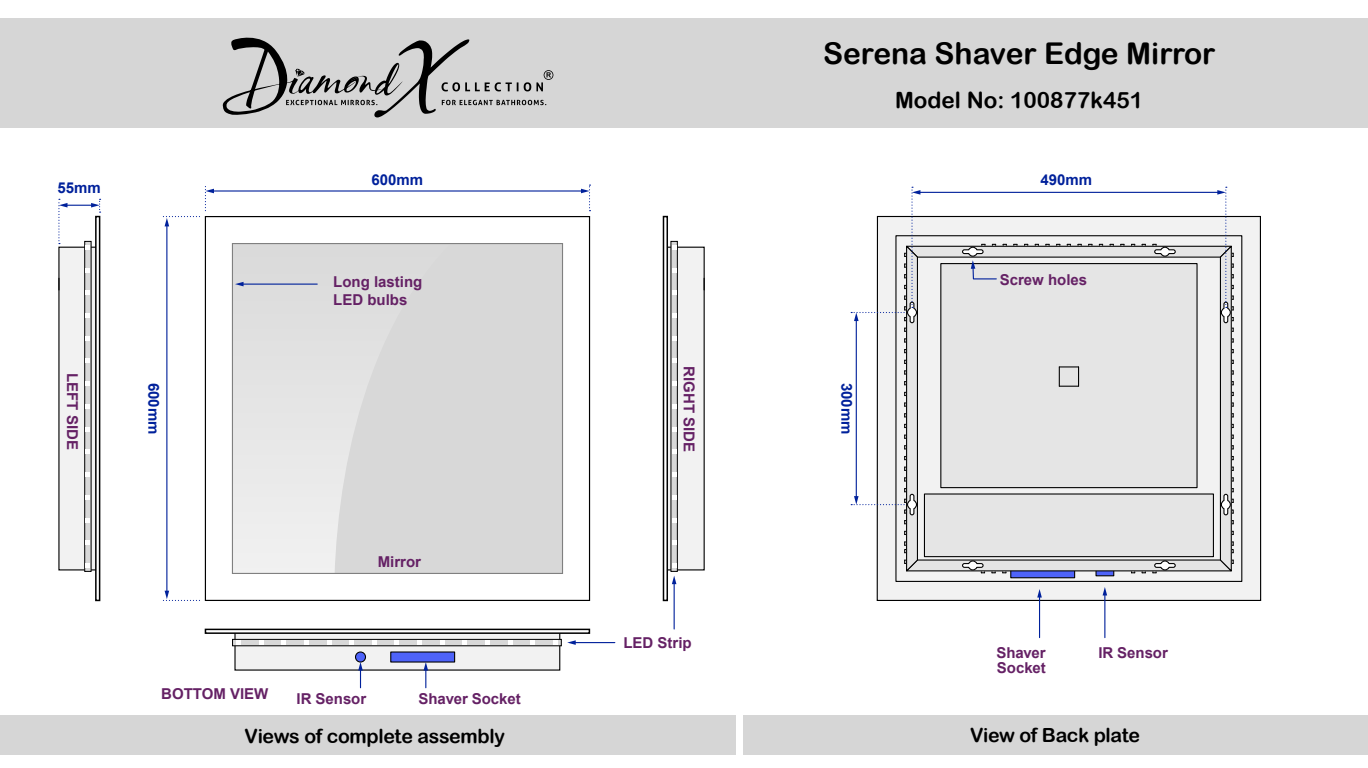
<style>
.page{position:relative;width:1368px;height:768px;background:#fff}
.page>*{position:absolute;margin:0;border:0;box-sizing:border-box;transform-origin:0 0}
.t1{font:30px "Arial Rounded MT Bold";color:#000}
.t2{font:22.5px "Arial Rounded MT Bold";color:#000}
.t3{font:19.5px "Arial Rounded MT Bold";letter-spacing:-.015em;color:#000}
.t4{font:700 15px/18px "Arial";color:#652165}
.t5{font:700 15px "Arial";color:#00219b}
</style>
<div class="page">
<div style="left:877px;top:216px;width:383px;height:384px;background:#f2f2f2"></div>
<div style="left:1095px;top:567px;width:19px;height:9px;background:#4e63f9"></div>
<div style="left:1010px;top:563px;width:65px;height:15px;background:#4e63f9;border:1px solid #000"></div>
<hr style="left:1039px;top:596px;width:1px;height:42px;background:#00219b">
<svg style="left:1037px;top:589px;width:5px;height:9px"></svg>
<hr style="left:1104px;top:594px;width:1px;height:44px;background:#00219b">
<svg style="left:1102px;top:587px;width:5px;height:8px"></svg>
<div style="left:58px;top:247px;width:38px;height:323px;background:#f2f2f2"></div>
<div style="left:0;top:19px;width:1368px;height:109px;background:#d6d6d6"></div>
<div style="left:743px;top:715px;width:625px;height:40px;background:#d6d6d6"></div>
<div style="left:0;top:715px;width:735px;height:40px;background:#d6d6d6"></div>
<svg style="left:223px;top:37px;width:330px;height:81px"></svg>
<svg style="left:58px;top:278px;width:1px;height:12px"></svg>
<hr style="left:166px;top:225px;width:1px;height:367px;background:#00219b">
<svg style="left:163px;top:591px;width:37px;height:10px"></svg>
<hr style="left:212px;top:190px;width:370px;height:2px;background:#00219b">
<svg style="left:163px;top:186px;width:51px;height:40px"></svg>
<svg style="left:581px;top:185px;width:9px;height:26px"></svg>
<div style="left:95px;top:216px;width:5px;height:385px;border:2px solid #000"></div>
<div style="left:667px;top:247px;width:38px;height:323px;background:#f2f2f2"></div>
<svg style="left:703px;top:278px;width:2px;height:12px"></svg>
<div style="left:663px;top:216px;width:5px;height:385px;border:2px solid #000"></div>
<div style="left:205px;top:629px;width:385px;height:5px;border:2px solid #000"></div>
<svg style="left:204px;top:215px;width:387px;height:386px;fill:#ddd"></svg>
<hr style="left:242px;top:284px;width:75px;height:1px;background:#00219b">
<svg style="left:235px;top:282px;width:8px;height:4px"></svg>
<hr style="left:574px;top:642px;width:41px;height:1px;background:#00219b">
<svg style="left:567px;top:640px;width:9px;height:5px"></svg>
<hr style="left:673px;top:583px;width:2px;height:46px;background:#00219b">
<svg style="left:672px;top:576px;width:4px;height:8px"></svg>
<svg style="left:851px;top:187px;width:383px;height:386px"></svg>
<div style="left:205px;top:216px;width:385px;height:385px;border:1px solid #000"></div>
<svg style="left:234px;top:632px;width:327px;height:56px"></svg>
<div style="left:84px;top:241px;width:7px;height:331px;background:#d8d8d8;border:1px solid #000"></div>
<svg style="left:58px;top:199px;width:43px;height:51px"></svg>
<svg style="left:86px;top:268px;width:4px;height:4px"></svg>
<svg style="left:86px;top:291px;width:4px;height:4px"></svg>
<svg style="left:86px;top:313px;width:4px;height:5px"></svg>
<svg style="left:86px;top:336px;width:4px;height:5px"></svg>
<svg style="left:86px;top:359px;width:4px;height:4px"></svg>
<svg style="left:86px;top:381px;width:4px;height:5px"></svg>
<svg style="left:86px;top:404px;width:4px;height:5px"></svg>
<svg style="left:86px;top:427px;width:4px;height:4px"></svg>
<svg style="left:86px;top:450px;width:4px;height:4px"></svg>
<svg style="left:86px;top:472px;width:4px;height:5px"></svg>
<svg style="left:86px;top:495px;width:4px;height:5px"></svg>
<svg style="left:86px;top:518px;width:4px;height:4px"></svg>
<svg style="left:86px;top:540px;width:4px;height:5px"></svg>
<svg style="left:86px;top:563px;width:4px;height:5px"></svg>
<div style="left:670px;top:241px;width:8px;height:331px;background:#d8d8d8;border:1px solid #000"></div>
<svg style="left:672px;top:245px;width:4px;height:5px"></svg>
<svg style="left:672px;top:268px;width:4px;height:4px"></svg>
<svg style="left:672px;top:291px;width:4px;height:4px"></svg>
<svg style="left:672px;top:313px;width:4px;height:5px"></svg>
<svg style="left:672px;top:336px;width:4px;height:5px"></svg>
<svg style="left:672px;top:359px;width:4px;height:4px"></svg>
<svg style="left:672px;top:381px;width:4px;height:5px"></svg>
<svg style="left:672px;top:404px;width:4px;height:5px"></svg>
<svg style="left:672px;top:427px;width:4px;height:4px"></svg>
<svg style="left:672px;top:450px;width:4px;height:4px"></svg>
<svg style="left:672px;top:472px;width:4px;height:5px"></svg>
<svg style="left:672px;top:495px;width:4px;height:5px"></svg>
<svg style="left:672px;top:518px;width:4px;height:4px"></svg>
<svg style="left:672px;top:540px;width:4px;height:5px"></svg>
<svg style="left:672px;top:563px;width:4px;height:5px"></svg>
<p class="t5" style="left:58px;top:177px;width:45px">55mm</p>
<p class="t5" style="left:372px;top:169px;width:53px">600mm</p>
<p class="t4" style="left:333px;top:273px;width:91px">Long lasting<br>LED bulbs</p>
<p class="t4" style="left:81px;top:373px;width:78px;rotate:90deg">LEFT SIDE</p>
<p class="t4" style="left:698px;top:366px;width:87px;rotate:90deg">RIGHT SIDE</p>
<p class="t5" style="left:164px;top:383px;width:53px;rotate:90deg">600mm</p>
<p class="t4" style="left:378px;top:553px;width:45px">Mirror</p>
<p class="t4" style="left:161px;top:685px;width:109px">BOTTOM VIEW</p>
<p class="t4" style="left:297px;top:689px;width:71px">IR Sensor</p>
<p class="t4" style="left:418px;top:689px;width:104px">Shaver Socket</p>
<p class="t4" style="left:623px;top:634px;width:70px">LED Strip</p>
<h1 class="t1" style="left:823px;top:36px;width:394px">Serena Shaver Edge Mirror</h1>
<h2 class="t2" style="left:895px;top:87px;width:250px">Model No: 100877k451</h2>
<p class="t5" style="left:1040px;top:169px;width:53px">490mm</p>
<p class="t5" style="left:857px;top:383px;width:53px;rotate:90deg">300mm</p>
<p class="t4" style="left:999px;top:271px;width:89px">Screw holes</p>
<p class="t4" style="left:996px;top:644px;width:51px">Shaver</p>
<p class="t4" style="left:1098px;top:644px;width:71px">IR Sensor</p>
<p class="t4" style="left:997px;top:659px;width:50px">Socket</p>
<h3 class="t3" style="left:245px;top:725px;width:262px">Views of complete assembly</h3>
<h3 class="t3" style="left:970px;top:723px;width:172px">View of Back plate</h3>
</div>
